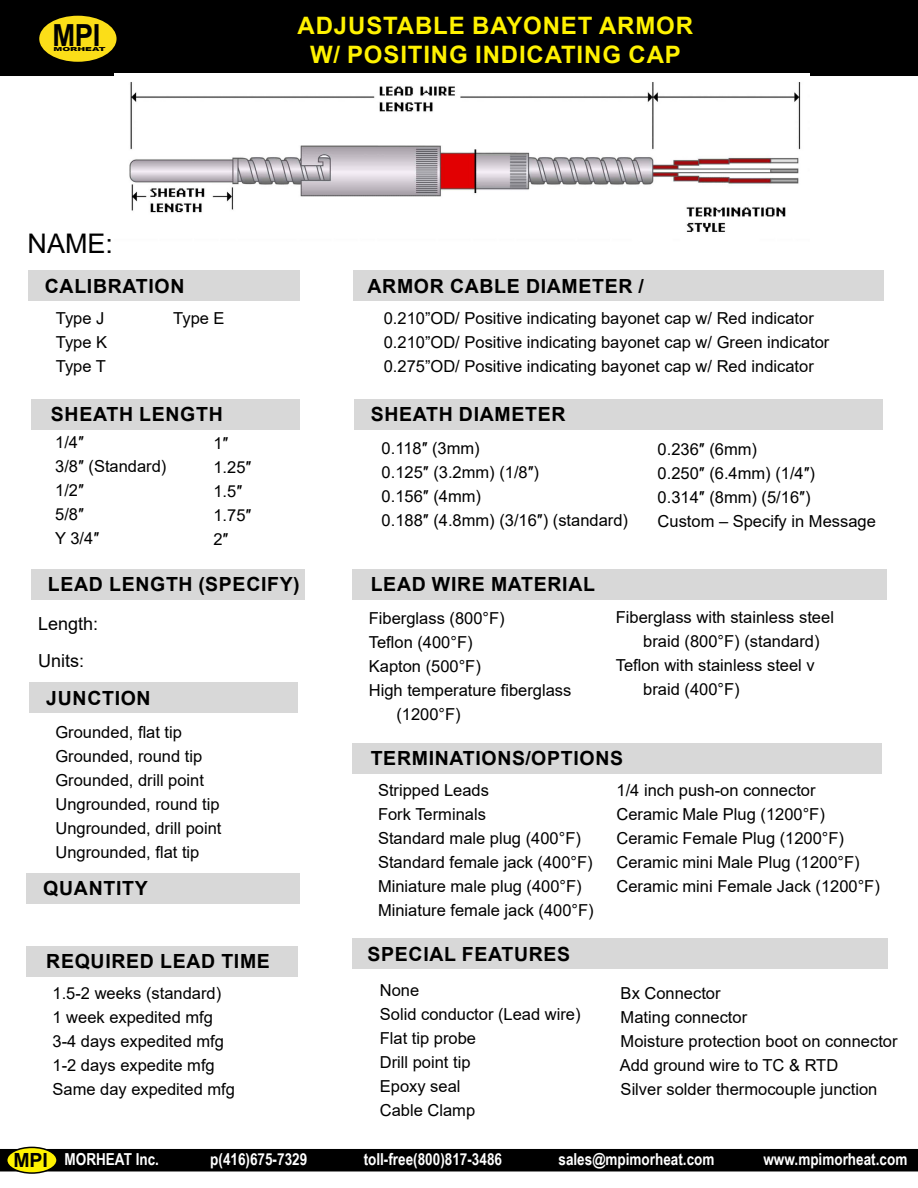
<style>
.page{position:relative;width:918px;height:1188px;background:#fff}
.page>*{position:absolute;margin:0;border:0;box-sizing:border-box;transform-origin:0 0}
.t1{font:700 30.45px "Arial";color:#000;scale:.9 1}
.t2{font:27px "Arial";color:#000}
.t3{font:700 24px/28.8px "Arial";letter-spacing:.035em;color:#fff200;text-align:center}
.t4{font:700 19.5px "Arial";letter-spacing:.035em;color:#000}
.t5{font:18px/37.5px "Arial";color:#000}
.t6{font:16.5px/24px "Arial";color:#000}
.t7{font:700 16.5px "Arial Narrow";color:#fff}
.t8{font:900 5.4px "Arial";letter-spacing:-.005em;color:#000;scale:1.72 1}
.s1{font-family:"Arial";font-size:19.5px;color:#000}
</style>
<div class="page">
<div style="left:0;top:0;width:918px;height:76px;background:#000"></div>
<div style="left:39px;top:16px;width:78px;height:46px;background:#fbde18;border-radius:50%"></div>
<div style="left:28px;top:270px;width:272px;height:31px;background:#d8d8d8"></div>
<div style="left:353px;top:270px;width:531px;height:31px;background:#d8d8d8"></div>
<div style="left:354px;top:399px;width:528px;height:31px;background:#d8d8d8"></div>
<div style="left:31px;top:399px;width:269px;height:31px;background:#d8d8d8"></div>
<div style="left:29px;top:682px;width:269px;height:31px;background:#d8d8d8"></div>
<div style="left:353px;top:569px;width:534px;height:31px;background:#d8d8d8"></div>
<div style="left:31px;top:569px;width:273px;height:31px;background:#d8d8d8"></div>
<div style="left:353px;top:743px;width:529px;height:31px;background:#d8d8d8"></div>
<div style="left:353px;top:938px;width:535px;height:31px;background:#d8d8d8"></div>
<div style="left:26px;top:946px;width:272px;height:30px;background:#d8d8d8"></div>
<img style="left:114px;top:73px;width:695px;height:159px">
<div style="left:0;top:1149px;width:918px;height:22px;background:#000"></div>
<div style="left:7px;top:1147px;width:50px;height:26px;background:#fff200;border-radius:50%"></div>
<div style="left:6px;top:1147px;width:52px;height:27px;border:2px solid #000;border-radius:50%"></div>
<div style="left:26px;top:873px;width:274px;height:31px;background:#d8d8d8"></div>
<h1 class="t1" style="left:53px;top:14px;width:55px">MPI</h1>
<p class="t8" style="left:54px;top:46px;width:32px">MORHEAT</p>
<h2 class="t2" style="left:28px;top:225px;width:87px">NAME:</h2>
<h3 class="t3" style="left:298px;top:11px;width:397px">ADJUSTABLE BAYONET ARMOR<br>W/ POSITING INDICATING CAP</h3>
<p class="t4" style="left:45px;top:272px;width:141px">CALIBRATION</p>
<p class="t4" style="left:368px;top:272px;width:278px">ARMOR CABLE DIAMETER /</p>
<p class="t6" style="left:56px;top:306px;width:53px">Type J<br>Type K<br>Type T</p>
<p class="t6" style="left:384px;top:306px;width:447px">0.210”OD/ Positive indicating bayonet cap w/ Red indicator<br>0.210”OD/ Positive indicating bayonet cap w/ Green indicator<br>0.275”OD/ Positive indicating bayonet cap w/ Red indicator</p>
<p class="t6" style="left:173px;top:306px;width:53px">Type E</p>
<p class="t4" style="left:51px;top:401px;width:173px">SHEATH LENGTH</p>
<p class="t4" style="left:371px;top:401px;width:196px">SHEATH DIAMETER</p>
<p class="t6" style="left:55px;top:430px;width:113px">1/4″<br>3/8″ (Standard)<br>1/2″<br>5/8″<br>Y 3/4″</p>
<p class="t6" style="left:213px;top:431px;width:39px">1″<br>1.25″<br>1.5″<br>1.75″<br>2″</p>
<p class="t6" style="left:382px;top:436px;width:248px">0.118″ (3mm)<br>0.125″ (3.2mm) (1/8″)<br>0.156″ (4mm)<br>0.188″ (4.8mm) (3/16″) (standard)</p>
<p class="t4" style="left:48px;top:571px;width:253px">LEAD LENGTH (SPECIFY)</p>
<p class="t4" style="left:371px;top:571px;width:226px">LEAD WIRE MATERIAL</p>
<p class="t6" style="left:658px;top:437px;width:220px">0.236″ (6mm)<br>0.250″ (6.4mm) (1/4″)<br>0.314″ (8mm) (5/16″)<br>Custom – Specify in Message</p>
<p class="t5" style="left:38px;top:604px;width:62px">Length:<br>Units:</p>
<p class="t4" style="left:46px;top:684px;width:106px">JUNCTION</p>
<p class="t6" style="left:55px;top:720px;width:167px">Grounded, flat tip<br>Grounded, round tip<br>Grounded, drill point<br>Ungrounded, round tip<br>Ungrounded, drill point<br>Ungrounded, flat tip</p>
<p class="t4" style="left:43px;top:875px;width:106px">QUANTITY</p>
<p class="t4" style="left:46px;top:947px;width:225px">REQUIRED LEAD TIME</p>
<p class="t6" style="left:53px;top:981px;width:184px">1.5-2 weeks (standard)<br>1 week expedited mfg<br>3-4 days expedited mfg<br>1-2 days expedite mfg<br>Same day expedited mfg</p>
<p class="t6" style="left:369px;top:606px;width:137px">Fiberglass (800°F)</p>
<p class="t6" style="left:369px;top:630px;width:105px">Teflon (400°F)</p>
<p class="t6" style="left:369px;top:654px;width:114px">Kapton (500°F)</p>
<p class="t6" style="left:369px;top:678px;width:204px">High temperature fiberglass</p>
<p class="t6" style="left:396px;top:702px;width:66px">(1200°F)</p>
<p class="t6" style="left:616px;top:605px;width:220px">Fiberglass with stainless steel</p>
<p class="t6" style="left:643px;top:629px;width:178px">braid (800°F) (standard)</p>
<p class="t6" style="left:616px;top:653px;width:200px">Teflon with stainless steel v</p>
<p class="t6" style="left:643px;top:677px;width:98px">braid (400°F)</p>
<p class="t4" style="left:371px;top:745px;width:254px">TERMINATIONS/OPTIONS</p>
<p class="t6" style="left:378px;top:778px;width:217px">Stripped Leads<br>Fork Terminals<br>Standard male plug (400°F)<br>Standard female jack (400°F)<br>Miniature male plug (400°F)<br>Miniature female jack (400°F)</p>
<p class="t4" style="left:368px;top:940px;width:204px">SPECIAL FEATURES</p>
<p class="t6" style="left:380px;top:978px;width:202px">None<br>Solid conductor (Lead wire)<br>Flat tip probe<br>Drill point tip<br>Epoxy seal<br>Cable Clamp</p>
<p class="t6" style="left:617px;top:778px;width:265px">1/4 inch push-on connector<br>Ceramic Male Plug (1200°F)<br>Ceramic Female Plug (1200°F)<br>Ceramic mini Male Plug (1200°F)<br>Ceramic mini Female Jack (1200°F)</p>
<p class="t6" style="left:620px;top:981px;width:279px">Bx Connector<br>Mating connector<br>Moisture protection boot on connector<br>Add ground wire to TC &amp; RTD<br>Silver solder thermocouple junction</p>
<p class="t7" style="left:13px;top:1147px;width:147px"><span class="s1">MPI</span> MORHEAT Inc.</p>
<p class="t7" style="left:210px;top:1147px;width:99px">p(416)675-7329</p>
<p class="t7" style="left:364px;top:1147px;width:140px">toll-free(800)817-3486</p>
<p class="t7" style="left:558px;top:1147px;width:158px">sales@mpimorheat.com</p>
<p class="t7" style="left:763px;top:1147px;width:145px">www.mpimorheat.com</p>
</div>
